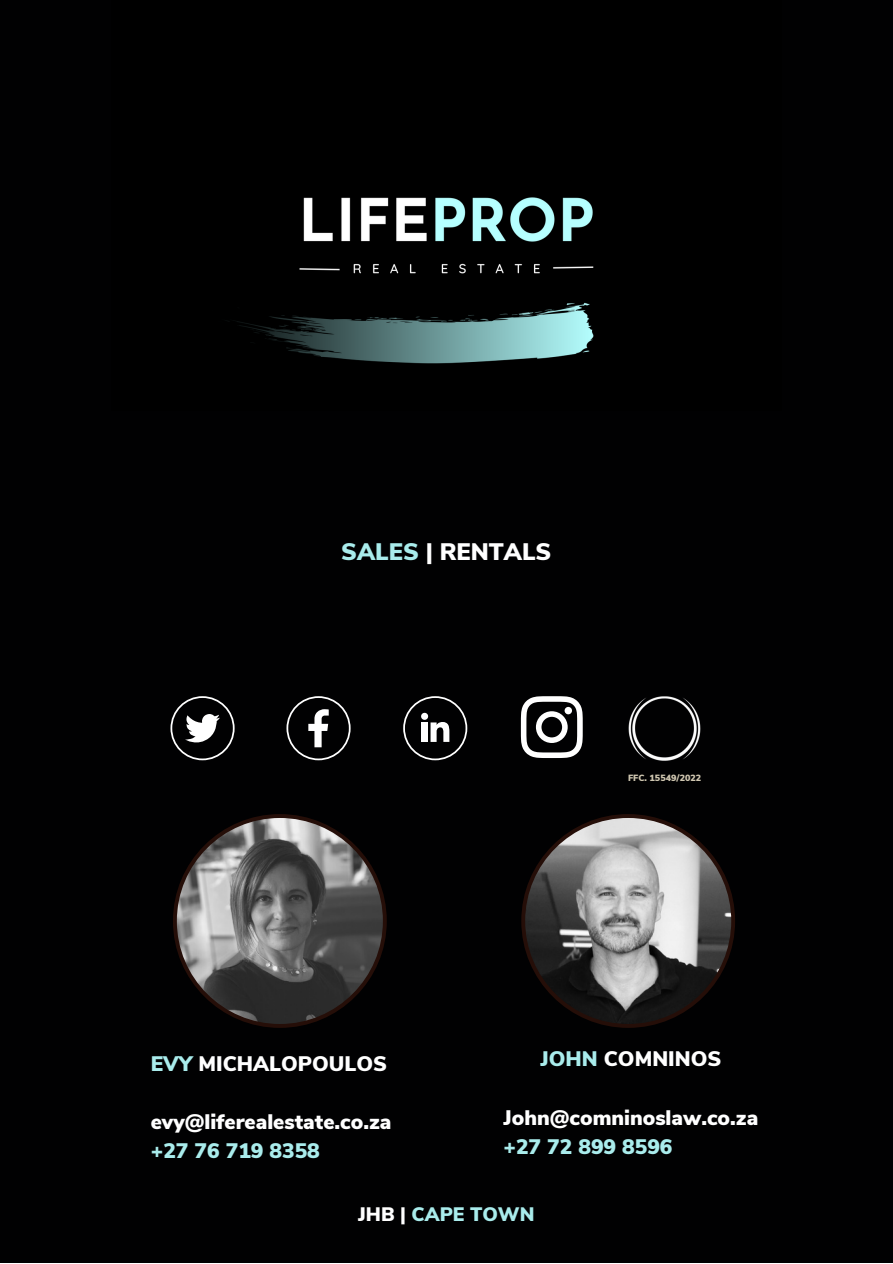
<style>
.page{position:relative;width:893px;height:1264px;background:#fff}
.page>*{position:absolute;margin:0;border:0;box-sizing:border-box;transform-origin:0 0}
.t1{font:900 23.85px "Nunito Sans";color:#fff}
.t2{font:900 21px "Nunito Sans";color:#fff}
.t3{font:900 21px "Nunito Sans";color:#a9ecec}
.t4{font:900 19.5px "Nunito Sans";color:#a9ecec}
.t5{font:900 9px "Nunito Sans";color:#d0c7b1}
.s1{color:#a9ecec}
.s2{color:#fff}
</style>
<div class="page">
<div style="left:0;top:0;width:892px;height:1262px;background:#010102"></div>
<svg style="left:521px;top:696px;width:54px;height:62px"></svg>
<div style="left:564px;top:707px;width:8px;height:7px;background:#fff;border-radius:50%"></div>
<svg style="left:170px;top:696px;width:64px;height:64px"></svg>
<svg style="left:286px;top:696px;width:64px;height:64px"></svg>
<svg style="left:403px;top:696px;width:64px;height:64px"></svg>
<img style="left:575px;top:696px;width:126px;height:65px">
<svg style="left:173px;top:814px;width:214px;height:213px"></svg>
<svg style="left:521px;top:814px;width:214px;height:213px"></svg>
<img style="left:237px;top:197px;width:357px;height:167px">
<p class="t1" style="left:341px;top:536px;width:212px"><span class="s1">SALES</span> | RENTALS</p>
<p class="t5" style="left:628px;top:771px;width:75px">FFC. 15549/2022</p>
<p class="t2" style="left:151px;top:1049px;width:238px"><span class="s1">EVY</span> MICHALOPOULOS</p>
<p class="t2" style="left:151px;top:1107px;width:242px">evy@liferealestate.co.za</p>
<p class="t3" style="left:151px;top:1137px;width:171px">+27 76 719 8358</p>
<p class="t2" style="left:540px;top:1045px;width:182px"><span class="s1">JOHN</span> COMNINOS</p>
<p class="t2" style="left:503px;top:1103px;width:256px">John@comninoslaw.co.za</p>
<p class="t3" style="left:503px;top:1132px;width:171px">+27 72 899 8596</p>
<p class="t4" style="left:358px;top:1201px;width:178px"><span class="s2">JHB |</span> CAPE TOWN</p>
</div>
